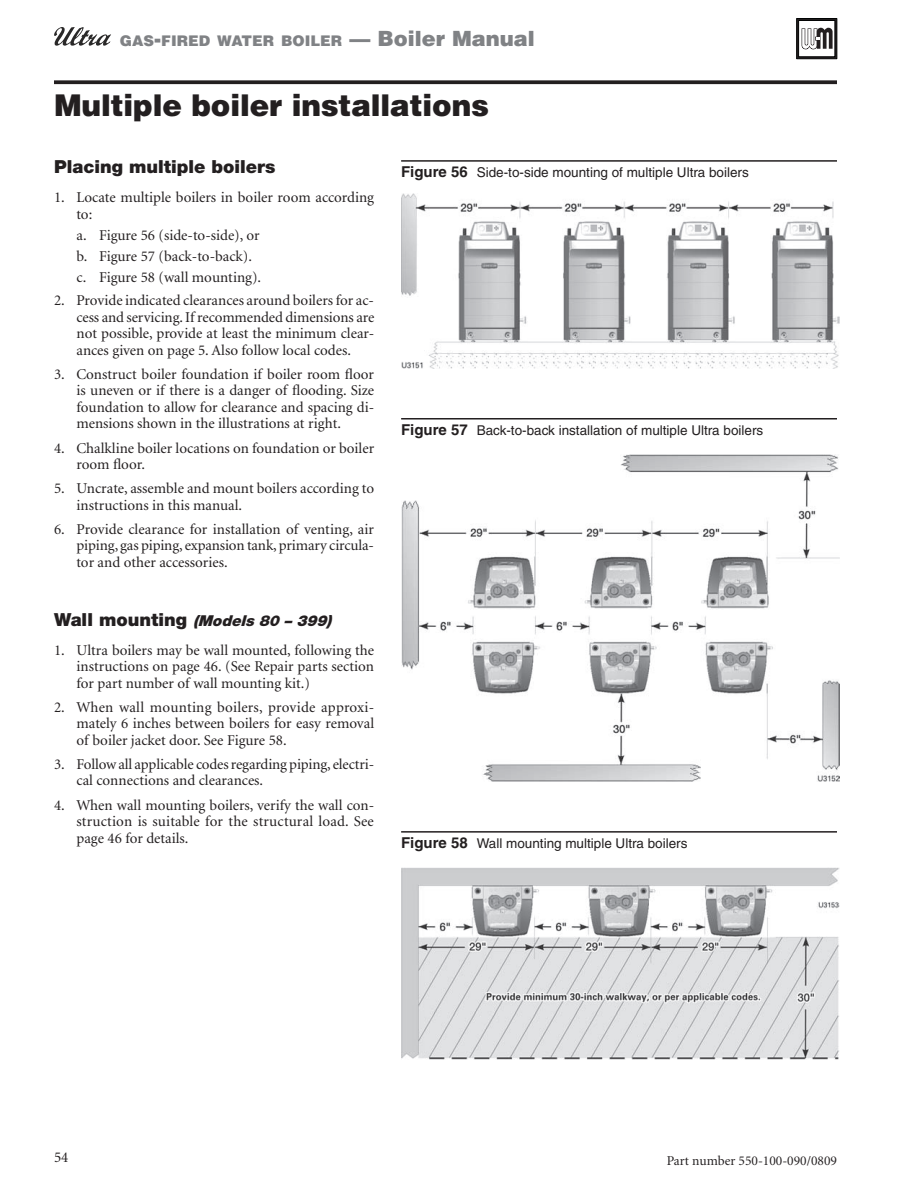
<style>
.page{position:relative;width:918px;height:1188px;background:#fff}
.page>*{position:absolute;margin:0;border:0;box-sizing:border-box;transform-origin:0 0}
.t1{font:900 30px "Helvetica";letter-spacing:-.005em;color:#231f20}
.t2{font:900 18px "Helvetica Neue";color:#231f20}
.t3{font:15px/16.5px "Minion";color:#231f20;text-align:justify}
.t4{font:italic 900 15px "Helvetica Neue";color:#231f20}
.t5{font:900 14.7px "Helvetica";color:#808285}
.t6{font:13.5px "Helvetica";color:#231f20}
.t7{font:13.5px "Minion";color:#231f20}
.s1{font-size:21px}
.s2{font-weight:700;font-size:15px}
.s3{font-style:normal;font-size:18px}
</style>
<div class="page">
<svg style="left:54px;top:27px;width:57px;height:19px"></svg>
<svg style="left:797px;top:18px;width:40px;height:41px"></svg>
<svg style="left:54px;top:80px;width:783px;height:4px;background:#373334"></svg>
<hr style="left:401px;top:160px;width:436px;height:2px;background:#231f20">
<hr style="left:401px;top:418px;width:436px;height:2px;background:#231f20">
<hr style="left:401px;top:831px;width:436px;height:2px;background:#231f20">
<img style="left:401px;top:194px;width:438px;height:174px">
<img style="left:401px;top:454px;width:438px;height:327px">
<img style="left:401px;top:867px;width:438px;height:192px">
<p class="t5" style="left:120px;top:31px;width:416px">GAS<span class="s1">-</span>FIRED WATER BOILER <span class="s1">—</span> <span class="s1">Boiler Manual</span></p>
<h1 class="t1" style="left:54px;top:85px;width:437px">Multiple boiler installations</h1>
<p class="t2" style="left:54px;top:156px;width:223px">Placing multiple boilers</p>
<p class="t3" style="left:76px;top:189px;width:299px;text-indent:-22px">1. Locate multiple boilers in boiler room according to:</p>
<p class="t3" style="left:76px;top:226px;width:186px;line-height:20.9px;text-align:left">a. Figure 56 (side-to-side), or b. Figure 57 (back-to-back). c. Figure 58 (wall mounting).</p>
<p class="t3" style="left:76px;top:293px;width:299px;text-indent:-22px">2. Provide indicated clearances around boilers for ac&shy;cess and servicing. If recommended dimensions are not possible, provide at least the minimum clear&shy;ances given on page 5. Also follow local codes.</p>
<p class="t3" style="left:76px;top:366px;width:299px;text-indent:-22px">3. Construct boiler foundation if boiler room floor is uneven or if there is a danger of flooding. Size foundation to allow for clearance and spacing di&shy;mensions shown in the illustrations at right.</p>
<p class="t3" style="left:76px;top:440px;width:299px;text-indent:-22px">4. Chalkline boiler locations on foundation or boiler room floor.</p>
<p class="t3" style="left:76px;top:481px;width:299px;text-indent:-22px">5. Uncrate, assemble and mount boilers according to instructions in this manual.</p>
<p class="t3" style="left:76px;top:521px;width:299px;text-indent:-22px">6. Provide clearance for installation of venting, air piping, gas piping, expansion tank, primary circula&shy;tor and other accessories.</p>
<p class="t6" style="left:401px;top:165px;width:349px"><span class="s2">Figure 56</span> Side-to-side mounting of multiple Ultra boilers</p>
<p class="t6" style="left:401px;top:423px;width:364px"><span class="s2">Figure 57</span> Back-to-back installation of multiple Ultra boilers</p>
<p class="t4" style="left:54px;top:612px;width:283px"><span class="s3">Wa l l m o u n t i n g</span> (Models80 –399)</p>
<p class="t3" style="left:76px;top:642px;width:299px;text-indent:-22px">1. Ultra boilers may be wall mounted, following the instructions on page 46. (See Repair parts section for part number of wall mounting kit.)</p>
<p class="t3" style="left:76px;top:699px;width:299px;text-indent:-22px">2. When wall mounting boilers, provide approxi&shy;mately 6 inches between boilers for easy removal of boiler jacket door. See Figure 58.</p>
<p class="t3" style="left:76px;top:756px;width:299px;text-indent:-22px">3. Follow all applicable codes regarding piping, electri&shy;cal connections and clearances.</p>
<p class="t3" style="left:76px;top:797px;width:299px;text-indent:-22px">4. When wall mounting boilers, verify the wall con&shy;struction is suitable for the structural load. See page 46 for details.</p>
<p class="t6" style="left:401px;top:836px;width:288px"><span class="s2">Figure 58</span> Wall mounting multiple Ultra boilers</p>
<p class="t3" style="left:54px;top:1150px;width:16px">54</p>
<p class="t7" style="left:667px;top:1154px;width:172px">Part number 550-100-090/0809</p>
</div>
